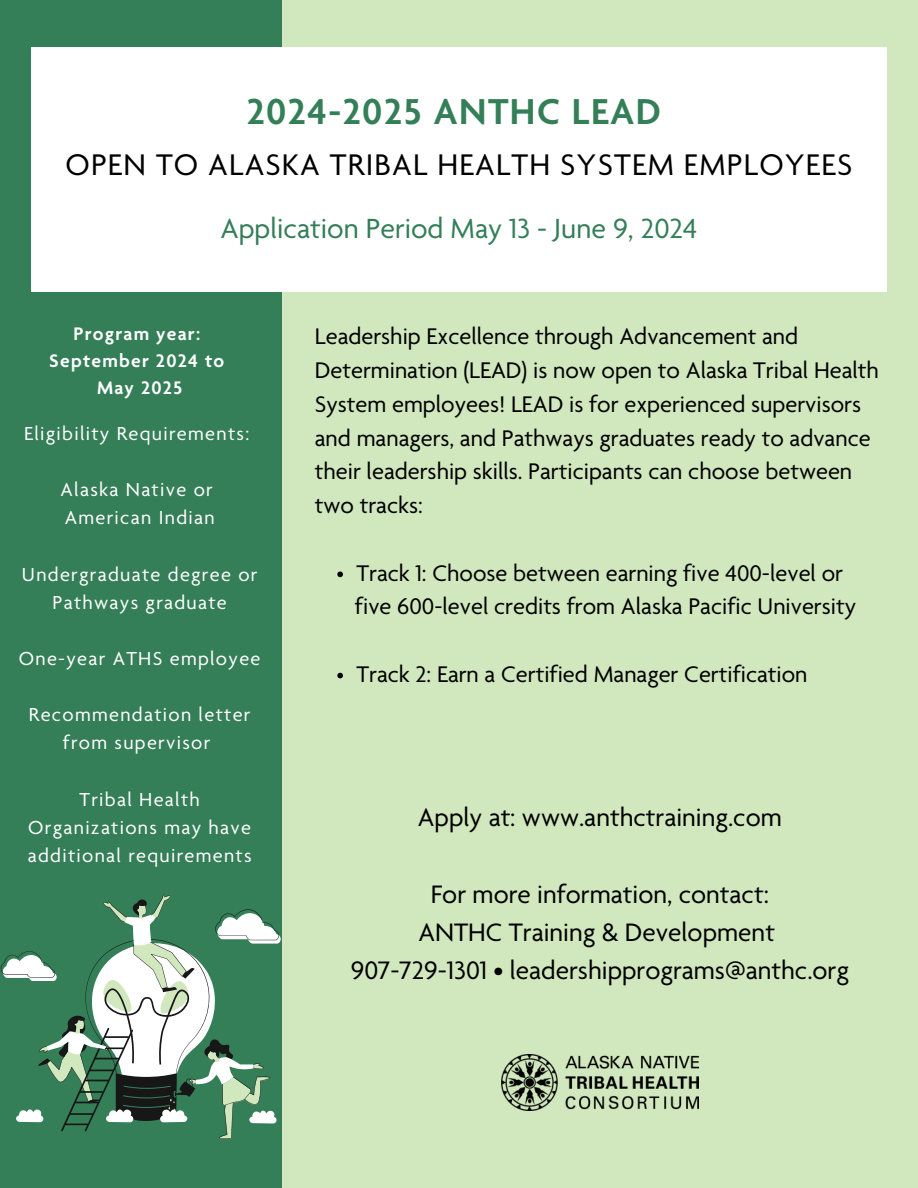
<style>
.page{position:relative;width:918px;height:1188px;background:#d1e7bd}
.page>*{position:absolute;margin:0;border:0;box-sizing:border-box;transform-origin:0 0}
.t1{font:600 39px "Agenda";letter-spacing:.035em;color:#347e58}
.t2{font:32.25px "Agenda";letter-spacing:.035em;color:#000}
.t3{font:30px "Agenda";color:#347e58}
.t4{font:27.3px/38.2px "Agenda";color:#000;text-align:center}
.t5{font:24.45px/33.8px "Agenda";color:#000}
.t6{font:20.4px/28.2px "Agenda";letter-spacing:.065em;color:#fff;text-align:center}
.t7{font:600 19.65px/27px "Agenda";letter-spacing:.065em;color:#fff;text-align:center}
</style>
<div class="page">
<svg style="left:337px;top:572px;width:6px;height:5px"></svg>
<svg style="left:337px;top:673px;width:6px;height:5px"></svg>
<div style="left:0;top:0;width:281px;height:1187px;background:#347e58"></div>
<div style="left:32px;top:48px;width:854px;height:244px;background:#fff"></div>
<svg style="left:1px;top:900px;width:278px;height:231px"></svg>
<img style="left:502px;top:1054px;width:196px;height:57px">
<p class="t1" style="left:247px;top:97px;width:416px">2024-2025 ANTHC LEAD</p>
<h1 class="t2" style="left:65px;top:152px;width:788px">OPEN TO ALASKA TRIBAL HEALTH SYSTEM EMPLOYEES</h1>
<p class="t3" style="left:220px;top:217px;width:479px">Application Period May 13 - June 9, 2024</p>
<h4 class="t7" style="left:49px;top:322px;width:176px">Program year:<br>September 2024 to<br>May 2025</h4>
<h2 class="t6" style="left:24px;top:421px;width:227px">Eligibility Requirements:</h2>
<h3 class="t6" style="left:61px;top:478px;width:154px">Alaska Native or</h3>
<h5 class="t6" style="left:65px;top:506px;width:151px">American Indian</h5>
<p class="t6" style="left:22px;top:562px;width:237px">Undergraduate degree or<br>Pathways graduate</p>
<h5 class="t6" style="left:19px;top:646px;width:243px">One-year ATHS employee</h5>
<p class="t6" style="left:29px;top:703px;width:223px">Recommendation letter from supervisor</p>
<h4 class="t6" style="left:28px;top:787px;width:225px">Tribal Health<br>Organizations may have additional requirements</h4>
<h6 class="t5" style="left:315px;top:322px;width:566px">Leadership Excellence through Advancement and Determination (LEAD) is now open to Alaska Tribal Health System employees! LEAD is for experienced supervisors and managers, and Pathways graduates ready to advance their leadership skills. Participants can choose between two tracks:</h6>
<p class="t5" style="left:356px;top:558px;width:488px">Track 1: Choose between earning five 400-level or</p>
<p class="t5" style="left:355px;top:592px;width:503px">five 600-level credits from Alaska Pacific University</p>
<p class="t5" style="left:356px;top:660px;width:453px">Track 2: Earn a Certified Manager Certification</p>
<p class="t4" style="left:418px;top:801px;width:366px">Apply at: www.anthctraining.com</p>
<p class="t4" style="left:351px;top:878px;width:500px">For more information, contact:<br>ANTHC Training &amp; Development<br>907-729-1301 • leadershipprograms@anthc.org</p>
</div>
